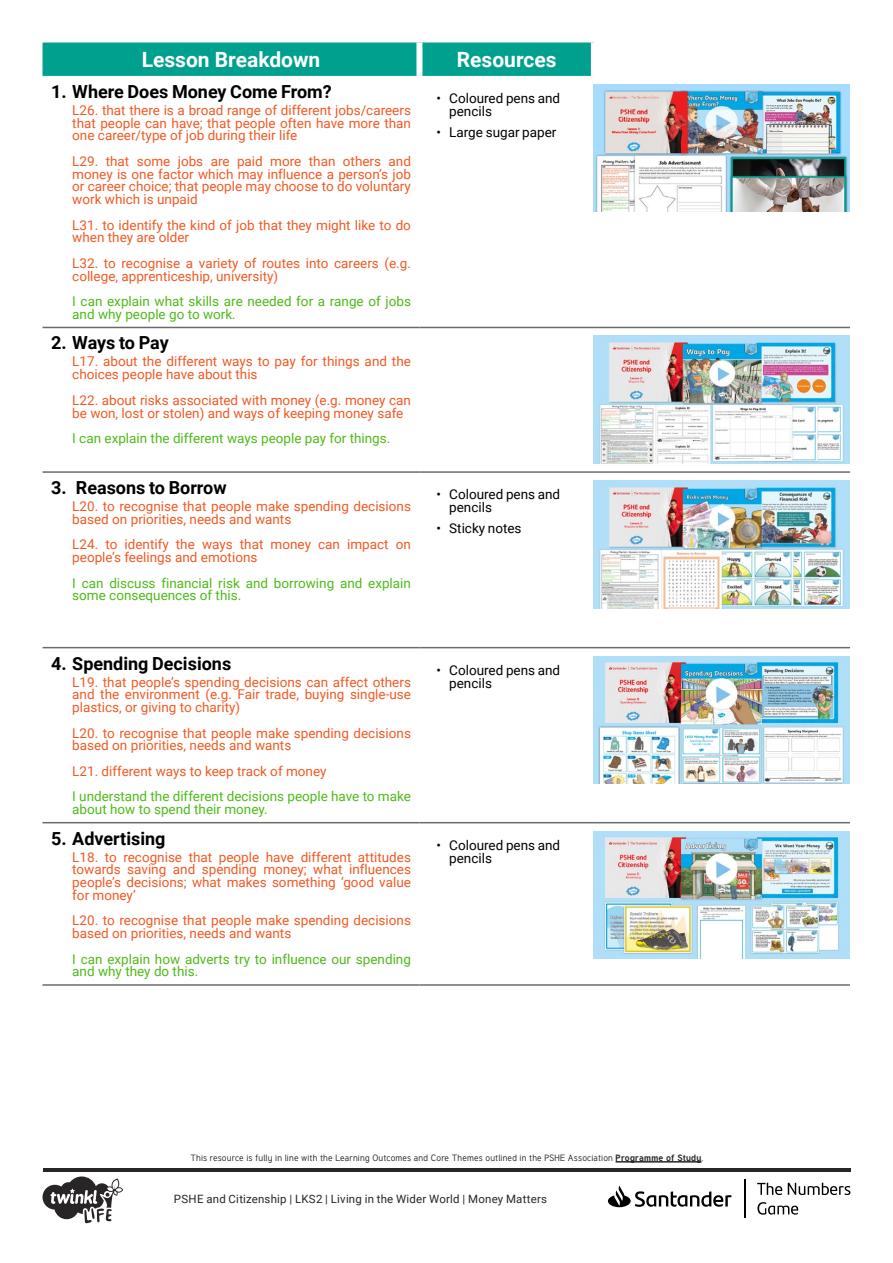
<style>
.page{position:relative;width:893px;height:1263px;background:#fff}
.page>*{position:absolute;margin:0;border:0;box-sizing:border-box;transform-origin:0 0}
.Heading_3{font:700 21px "Roboto";color:#fff}
.t1{font:700 18px "Roboto";color:#000}
.Adult_Body_Copy{font:13.5px/12.8px "Roboto";color:#f15924}
.Adult_Body_Copy-2{font:13.5px/12.8px "Roboto";color:#4eba19}
.t2{font:13.5px/12.8px "Roboto";color:#000}
.t3{font:11.4px "Roboto";letter-spacing:.02em;color:#282526}
.t4{font:9px "Tuffy";letter-spacing:.025em;color:#282526}
.s1{font-weight:700}
</style>
<div class="page">
<div style="left:43px;top:43px;width:548px;height:33px;background:#00a08f"></div>
<hr style="left:43px;top:327px;width:376px;height:1px;background:#6b6b6e">
<hr style="left:419px;top:327px;width:175px;height:1px;background:#6b6b6e">
<hr style="left:594px;top:327px;width:256px;height:1px;background:#6b6b6e">
<hr style="left:43px;top:471px;width:376px;height:2px;background:#6b6b6e">
<hr style="left:419px;top:471px;width:175px;height:2px;background:#6b6b6e">
<hr style="left:594px;top:471px;width:256px;height:2px;background:#6b6b6e">
<hr style="left:43px;top:647px;width:376px;height:1px;background:#6b6b6e">
<hr style="left:419px;top:647px;width:175px;height:1px;background:#6b6b6e">
<hr style="left:594px;top:647px;width:256px;height:1px;background:#6b6b6e">
<hr style="left:43px;top:822px;width:376px;height:1px;background:#6b6b6e">
<hr style="left:419px;top:822px;width:175px;height:1px;background:#6b6b6e">
<hr style="left:594px;top:822px;width:256px;height:1px;background:#6b6b6e">
<hr style="left:43px;top:984px;width:376px;height:2px;background:#6b6b6e">
<hr style="left:419px;top:984px;width:175px;height:2px;background:#6b6b6e">
<hr style="left:594px;top:984px;width:256px;height:2px;background:#6b6b6e">
<div style="left:416px;top:43px;width:6px;height:33px;background:#fff"></div>
<img style="left:594px;top:84px;width:255px;height:128px">
<img style="left:594px;top:336px;width:255px;height:127px">
<img style="left:594px;top:481px;width:255px;height:127px">
<img style="left:594px;top:656px;width:255px;height:128px">
<img style="left:594px;top:831px;width:255px;height:128px">
<hr style="left:616px;top:1161px;width:85px;height:1px;background:#282526">
<hr style="left:43px;top:1168px;width:807px;height:3px;background:#282526">
<hr style="left:744px;top:1179px;width:1px;height:39px;background:#000">
<svg style="left:757px;top:1182px;width:93px;height:33px"></svg>
<svg style="left:608px;top:1185px;width:123px;height:22px"></svg>
<svg style="left:43px;top:1176px;width:80px;height:47px"></svg>
<p class="Heading_3" style="left:142px;top:45px;width:180px">Lesson Breakdown</p>
<p class="Heading_3" style="left:457px;top:45px;width:101px">Resources</p>
<p class="t1" style="left:51px;top:79px;width:282px">1. Where Does Money Come From?</p>
<p class="Adult_Body_Copy" style="left:72px;top:103px;width:340px;text-align:justify">L26. that there is a broad range of different jobs/careers that people can have; that people often have more than one career/type of job during their life</p>
<p class="Adult_Body_Copy" style="left:72px;top:154px;width:340px;text-align:justify">L29. that some jobs are paid more than others and money is one factor which may influence a person’s job or career choice; that people may choose to do voluntary work which is unpaid</p>
<p class="Adult_Body_Copy" style="left:72px;top:218px;width:340px">L31. to identify the kind of job that they might like to do when they are older</p>
<p class="Adult_Body_Copy" style="left:72px;top:256px;width:340px">L32. to recognise a variety of routes into careers (e.g. college, apprenticeship, university)</p>
<p class="Adult_Body_Copy-2" style="left:72px;top:295px;width:340px">I can explain what skills are needed for a range of jobs and why people go to work.</p>
<p class="t2" style="left:449px;top:91px;width:113px;text-indent:-13px">• Coloured pens and pencils</p>
<p class="t2" style="left:436px;top:125px;width:121px">• Large sugar paper</p>
<p class="t1" style="left:51px;top:330px;width:119px">2. Ways to Pay</p>
<p class="Adult_Body_Copy" style="left:72px;top:355px;width:340px">L17. about the different ways to pay for things and the choices people have about this</p>
<p class="Adult_Body_Copy" style="left:72px;top:393px;width:340px">L22. about risks associated with money (e.g. money can be won, lost or stolen) and ways of keeping money safe</p>
<p class="Adult_Body_Copy-2" style="left:72px;top:431px;width:320px">I can explain the different ways people pay for things.</p>
<p class="t1" style="left:51px;top:475px;width:177px">3. Reasons to Borrow</p>
<p class="Adult_Body_Copy" style="left:72px;top:499px;width:340px">L20. to recognise that people make spending decisions based on priorities, needs and wants</p>
<p class="Adult_Body_Copy" style="left:72px;top:538px;width:340px">L24. to identify the ways that money can impact on people’s feelings and emotions</p>
<p class="Adult_Body_Copy-2" style="left:72px;top:576px;width:340px">I can discuss financial risk and borrowing and explain some consequences of this.</p>
<p class="t1" style="left:51px;top:651px;width:182px">4. Spending Decisions</p>
<p class="Adult_Body_Copy" style="left:72px;top:675px;width:340px;text-align:justify">L19. that people’s spending decisions can affect others and the environment (e.g. Fair trade, buying single-use plastics, or giving to charity)</p>
<p class="Adult_Body_Copy" style="left:72px;top:726px;width:340px">L20. to recognise that people make spending decisions based on priorities, needs and wants</p>
<p class="Adult_Body_Copy" style="left:72px;top:764px;width:256px">L21. different ways to keep track of money</p>
<p class="Adult_Body_Copy-2" style="left:72px;top:790px;width:340px">I understand the different decisions people have to make about how to spend their money.</p>
<p class="t1" style="left:51px;top:826px;width:116px">5. Advertising</p>
<p class="Adult_Body_Copy" style="left:72px;top:850px;width:340px;text-align:justify">L18. to recognise that people have different attitudes towards saving and spending money; what influences people’s decisions; what makes something ‘good value for money’</p>
<p class="Adult_Body_Copy" style="left:72px;top:914px;width:340px">L20. to recognise that people make spending decisions based on priorities, needs and wants</p>
<p class="Adult_Body_Copy-2" style="left:72px;top:952px;width:340px">I can explain how adverts try to influence our spending and why they do this.</p>
<p class="t2" style="left:449px;top:487px;width:113px;text-indent:-13px">• Coloured pens and pencils</p>
<p class="t2" style="left:436px;top:521px;width:87px">• Sticky notes</p>
<p class="t2" style="left:449px;top:663px;width:113px;text-indent:-13px">• Coloured pens and pencils</p>
<p class="t2" style="left:449px;top:838px;width:113px;text-indent:-13px">• Coloured pens and pencils</p>
<p class="t4" style="left:190px;top:1152px;width:514px">This resource is fully in line with the Learning Outcomes and Core Themes outlined in the PSHE Association <span class="s1">Programme of Study</span>.</p>
<p class="t3" style="left:174px;top:1191px;width:375px">PSHE and Citizenship | LKS2 | Living in the Wider World | Money Matters</p>
</div>
